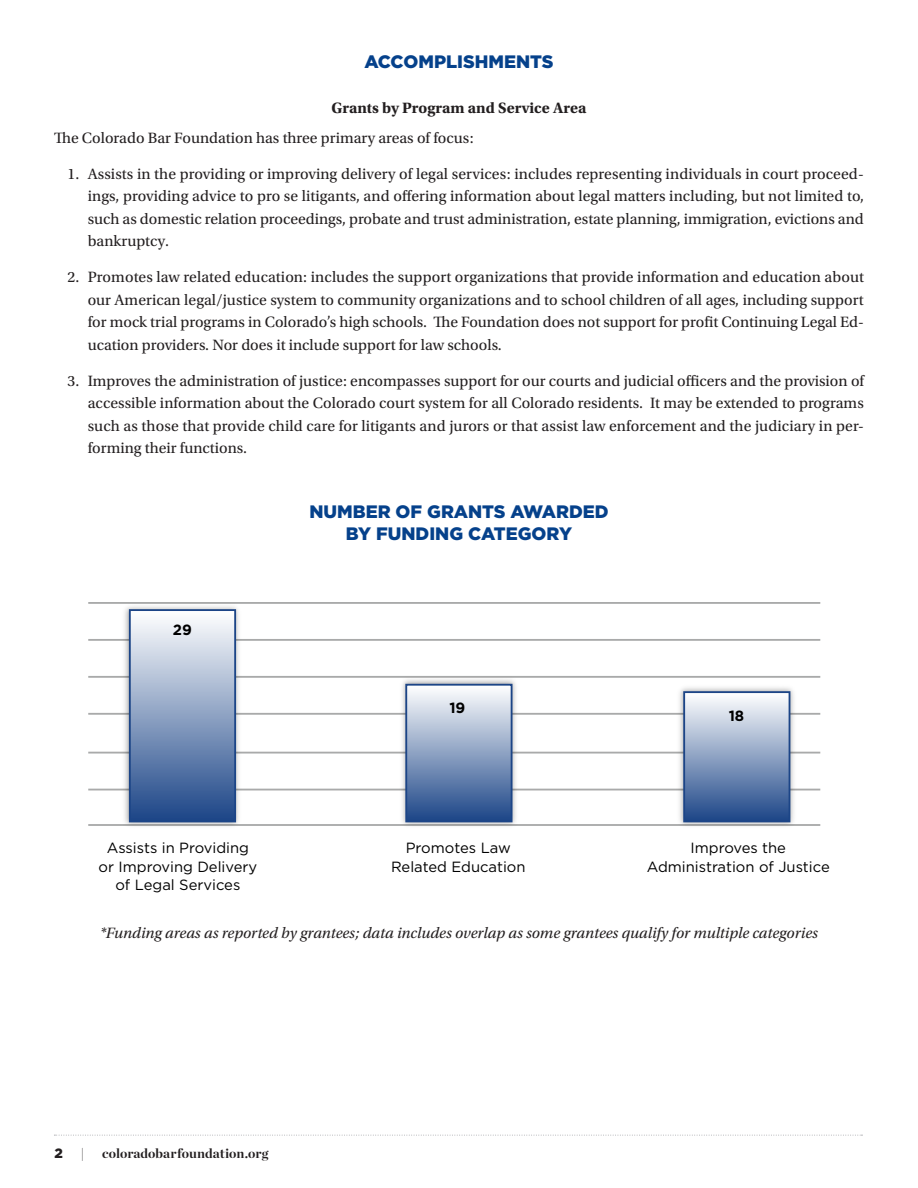
<style>
.page{position:relative;width:918px;height:1188px;background:#fff}
.page>*{position:absolute;margin:0;border:0;box-sizing:border-box;transform-origin:0 0}
.t1{font:900 18px "Gotham";color:#05418b}
.t2{font:15.75px/22.5px "Utopia Std";color:#231f20;text-align:justify}
.t3{font:italic 15.75px "Utopia Std";color:#231f20}
.t4{font:700 15.75px "Utopia Std";color:#231f20}
.t5{font:14.85px/18.5px "Gotham";color:#000;text-align:center}
.t6{font:700 14.85px "Gotham";color:#000}
.t7{font:700 13.5px "Chronicle Display";color:#231f20}
.t8{font:900 13.5px "Gotham";color:#231f20}
</style>
<div class="page">
<svg style="left:54px;top:1135px;width:808px;height:1px"></svg>
<hr style="left:88px;top:824px;width:732px;height:2px;background:#a9aaaa">
<hr style="left:88px;top:789px;width:732px;height:1px;background:#a9aaaa">
<hr style="left:88px;top:752px;width:732px;height:2px;background:#a9aaaa">
<hr style="left:88px;top:713px;width:732px;height:2px;background:#a9aaaa">
<hr style="left:88px;top:676px;width:732px;height:2px;background:#a9aaaa">
<hr style="left:88px;top:639px;width:732px;height:2px;background:#a9aaaa">
<hr style="left:88px;top:602px;width:732px;height:2px;background:#a9aaaa">
<img style="left:121px;top:603px;width:124px;height:221px">
<div style="left:130px;top:610px;width:105px;height:211px;background:linear-gradient(to bottom,#fff,#1c4587)"></div>
<div style="left:129px;top:609px;width:107px;height:213px;border:2px solid #1c4587"></div>
<img style="left:396px;top:677px;width:126px;height:147px">
<div style="left:406px;top:685px;width:106px;height:136px;background:linear-gradient(to bottom,#fff,#1e4788)"></div>
<div style="left:405px;top:684px;width:108px;height:138px;border:2px solid #1c4587"></div>
<img style="left:675px;top:687px;width:124px;height:137px">
<div style="left:684px;top:692px;width:106px;height:129px;background:linear-gradient(to bottom,#fff,#1d4687)"></div>
<div style="left:683px;top:691px;width:107px;height:131px;border:2px solid #1c4587"></div>
<p class="t1" style="left:364px;top:50px;width:191px">ACCOMPLISHMENTS</p>
<p class="t4" style="left:332px;top:99px;width:256px">Grants by Program and Service Area</p>
<p class="t2" style="left:54px;top:127px;width:421px">The Colorado Bar Foundation has three primary areas of focus:</p>
<p class="t2" style="left:88px;top:163px;width:778px;text-indent:-20px">1. Assists in the providing or improving delivery of legal services: includes representing individuals in court proceed&shy;ings, providing advice to pro se litigants, and offering information about legal matters including, but not limited to, such as domestic relation proceedings, probate and trust administration, estate planning, immigration, evictions and bankruptcy.</p>
<p class="t2" style="left:88px;top:266px;width:778px;text-indent:-20px">2. Promotes law related education: includes the support organizations that provide information and education about our American legal/justice system to community organizations and to school children of all ages, including support for mock trial programs in Colorado’s high schools. The Foundation does not support for profit Continuing Legal Ed&shy;ucation providers. Nor does it include support for law schools.</p>
<p class="t2" style="left:88px;top:370px;width:778px;text-indent:-20px">3. Improves the administration of justice: encompasses support for our courts and judicial officers and the provision of accessible information about the Colorado court system for all Colorado residents. It may be extended to programs such as those that provide child care for litigants and jurors or that assist law enforcement and the judiciary in per&shy;forming their functions.</p>
<p class="t6" style="left:173px;top:620px;width:20px">29</p>
<p class="t1" style="left:309px;top:499px;width:301px">NUMBER OF GRANTS AWARDED</p>
<p class="t1" style="left:346px;top:521px;width:228px">BY FUNDING CATEGORY</p>
<p class="t6" style="left:449px;top:698px;width:18px">19</p>
<p class="t6" style="left:729px;top:706px;width:17px">18</p>
<p class="t5" style="left:99px;top:839px;width:160px">Assists in Providing or Improving Delivery of Legal Services</p>
<p class="t5" style="left:391px;top:839px;width:136px">Promotes Law<br>Related Education</p>
<p class="t5" style="left:647px;top:839px;width:185px">Improves the<br>Administration of Justice</p>
<p class="t3" style="left:100px;top:924px;width:719px">*Funding areas as reported by grantees; data includes overlap as some grantees qualify for multiple categories</p>
<p class="t8" style="left:54px;top:1144px;width:10px">2</p>
<p class="t7" style="left:80px;top:1142px;width:6px">|</p>
<p class="t7" style="left:102px;top:1142px;width:167px">coloradobarfoundation.org</p>
</div>
